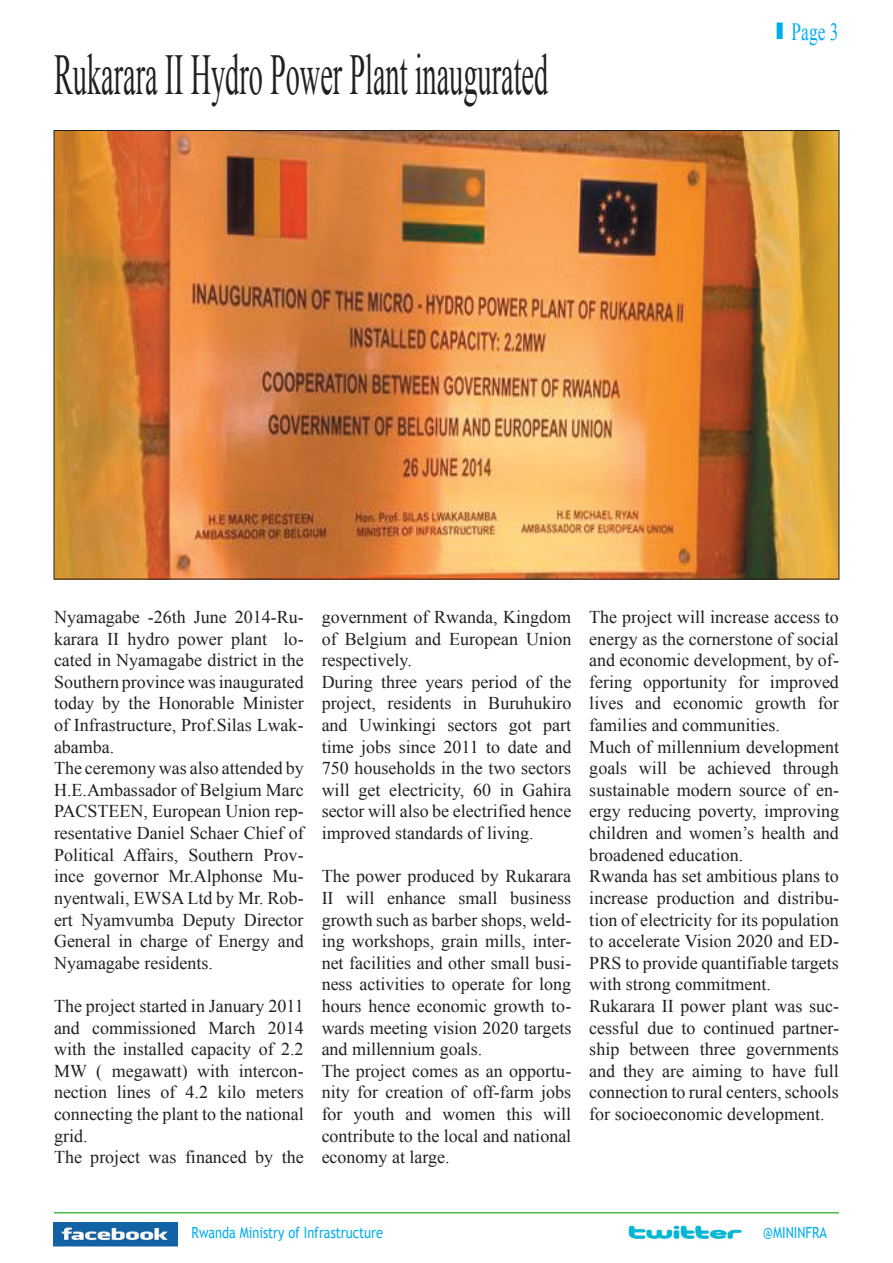
<style>
.page{position:relative;width:893px;height:1263px;background:#fff}
.page>*{position:absolute;margin:0;border:0;box-sizing:border-box;transform-origin:0 0}
.t1{font:57.6px "Times New Roman";color:#231f20;scale:.49 1}
.t2{font:24.75px "Times New Roman";color:#00aeef;scale:.7 1}
.t3{font:18px/21.6px "Times New Roman";color:#231f20}
.t4{font:15.45px "Trebuchet MS";color:#00aeef;scale:.83 1}
</style>
<div class="page">
<div style="left:777px;top:22px;width:6px;height:17px;background:#00aeef"></div>
<hr style="left:54px;top:1212px;width:785px;height:1px;background:#4cb848">
<img style="left:54px;top:1223px;width:124px;height:23px">
<img style="left:628px;top:1225px;width:114px;height:14px">
<img style="left:56px;top:132px;width:781px;height:445px">
<h1 class="t1" style="left:54px;top:36px;width:1010px">Rukarara II Hydro Power Plant inaugurated</h1>
<h2 class="t2" style="left:792px;top:15px;width:68px">Page 3</h2>
<p class="t3" style="left:54px;top:606px;width:251px">Nyamagabe -26th June 2014-Ru&shy;karara II hydro power plant lo&shy;cated in Nyamagabe district in the<br>Southern province was inaugurated today by the Honorable Minister of Infrastructure, Prof.Silas Lwak&shy;abamba.<br>The ceremony was also attended by<br>H.E.Ambassador of Belgium Marc<br>PACSTEEN, European Union rep&shy;resentative Daniel Schaer Chief of<br>Political Affairs, Southern Prov&shy;ince governor Mr.Alphonse Mu&shy;nyentwali, EWSA Ltd by Mr. Rob&shy;ert Nyamvumba Deputy Director<br>General in charge of Energy and<br>Nyamagabe residents.</p>
<p class="t3" style="left:54px;top:995px;width:251px">The project started in January 2011 and commissioned March 2014 with the installed capacity of 2.2<br>MW ( megawatt) with intercon&shy;nection lines of 4.2 kilo meters connecting the plant to the national grid.<br>The project was financed by the</p>
<p class="t3" style="left:322px;top:606px;width:251px">government of Rwanda, Kingdom of Belgium and European Union respectively.<br>During three years period of the project, residents in Buruhukiro and Uwinkingi sectors got part time jobs since 2011 to date and<br>750 households in the two sectors will get electricity, 60 in Gahira sector will also be electrified hence improved standards of living.</p>
<p class="t3" style="left:322px;top:865px;width:251px">The power produced by Rukarara<br>II will enhance small business growth such as barber shops, weld&shy;ing workshops, grain mills, inter&shy;net facilities and other small busi&shy;ness activities to operate for long hours hence economic growth to&shy;wards meeting vision 2020 targets and millennium goals.<br>The project comes as an opportu&shy;nity for creation of off-farm jobs for youth and women this will contribute to the local and national economy at large.</p>
<p class="t3" style="left:589px;top:606px;width:251px">The project will increase access to energy as the cornerstone of social and economic development, by of&shy;fering opportunity for improved lives and economic growth for families and communities.<br>Much of millennium development goals will be achieved through sustainable modern source of en&shy;ergy reducing poverty, improving children and women’s health and broadened education.<br>Rwanda has set ambitious plans to increase production and distribu&shy;tion of electricity for its population to accelerate Vision 2020 and ED-<br>PRS to provide quantifiable targets with strong commitment.<br>Rukarara II power plant was suc&shy;cessful due to continued partner&shy;ship between three governments and they are aiming to have full connection to rural centers, schools for socioeconomic development.</p>
<p class="t4" style="left:192px;top:1223px;width:232px">Rwanda Ministry of Infrastructure</p>
<p class="t4" style="left:763px;top:1223px;width:78px">@MININFRA</p>
</div>
